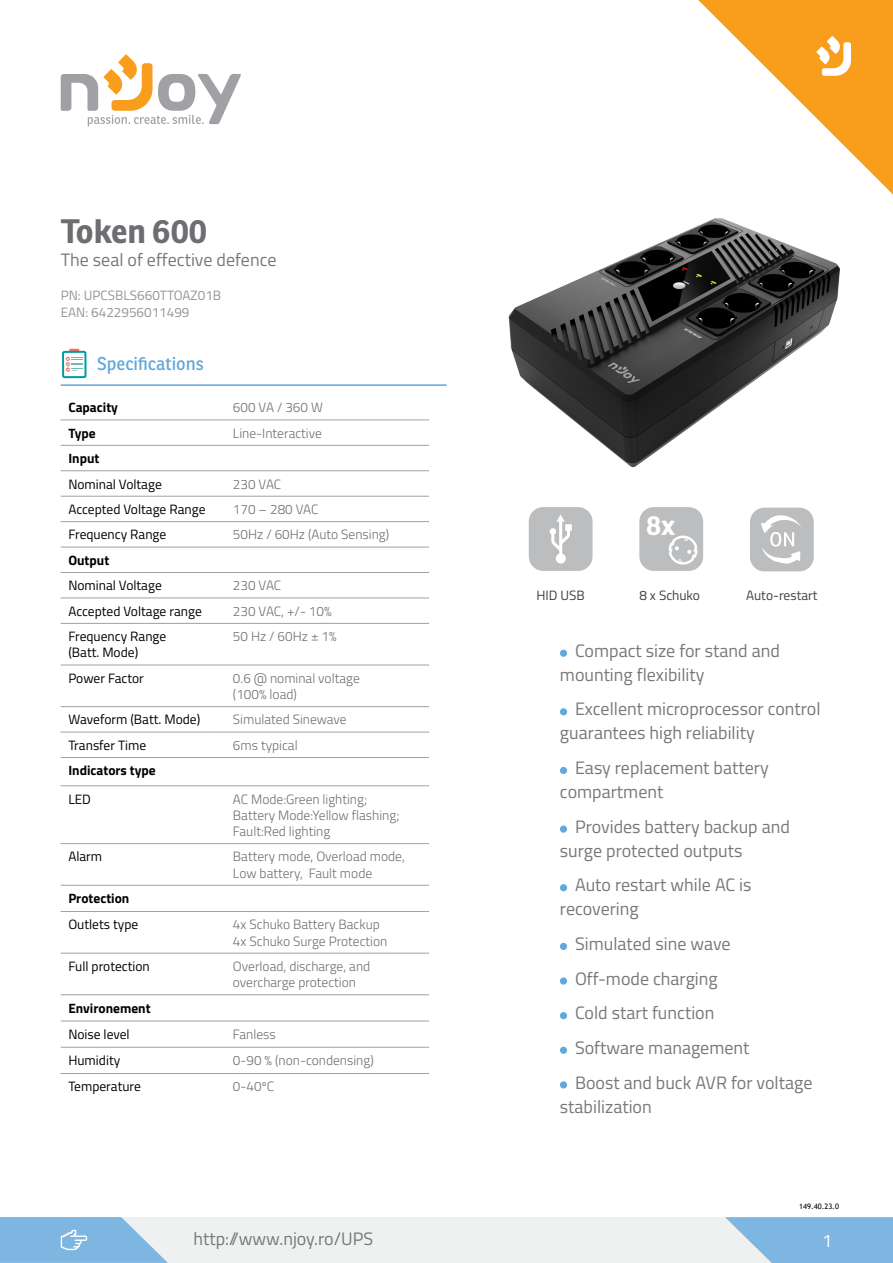
<style>
.page{position:relative;width:893px;height:1263px;background:#fff}
.page>*{position:absolute;margin:0;border:0;box-sizing:border-box;transform-origin:0 0}
.t1{font:700 33px "Ronnia";color:#6d6e71}
.t2{font:700 27px "Ronnia";color:#fff}
.t3{font:18px/24px "Titillium";color:#777878}
.t4{font:18px "Ronnia";color:#61a8dc}
.t5{font:18px "Titillium";color:#fff}
.t6{font:300 13.5px/16.2px "Titillium";color:#6d6e71}
.t7{font:13.5px/16.2px "Titillium";color:#000}
.t8{font:700 13.5px "Titillium";color:#000}
.t9{font:13.5px/17px "Titillium";color:#939598}
.t10{font:13.5px "Titillium";color:#414042}
.t11{font:7.5px "Trebuchet MS";color:#000}
</style>
<div class="page">
<div style="left:0;top:1217px;width:893px;height:46px;background:#eff0f0"></div>
<svg style="left:725px;top:1217px;width:168px;height:46px;background:#8dbee2"></svg>
<svg style="left:698px;top:0;width:195px;height:194px"></svg>
<svg style="left:61px;top:54px;width:180px;height:72px"></svg>
<svg style="left:0;top:1217px;width:168px;height:46px;background:#8fbfe2"></svg>
<hr style="left:61px;top:384px;width:385px;height:2px;background:#61a8dc">
<div style="left:62px;top:351px;width:25px;height:27px;border:2px solid #009ea1;border-radius:2px"></div>
<svg style="left:66px;top:349px;width:17px;height:23px"></svg>
<hr style="left:61px;top:994px;width:155px;height:1px;background:#9fa1a4">
<hr style="left:216px;top:994px;width:213px;height:1px;background:#9fa1a4">
<hr style="left:61px;top:843px;width:155px;height:1px;background:#9fa1a4">
<hr style="left:216px;top:843px;width:213px;height:1px;background:#9fa1a4">
<hr style="left:61px;top:885px;width:155px;height:1px;background:#9fa1a4">
<hr style="left:216px;top:885px;width:213px;height:1px;background:#9fa1a4">
<hr style="left:61px;top:419px;width:155px;height:1px;background:#9fa1a4">
<hr style="left:216px;top:419px;width:213px;height:1px;background:#9fa1a4">
<hr style="left:61px;top:445px;width:155px;height:1px;background:#9fa1a4">
<hr style="left:216px;top:445px;width:213px;height:1px;background:#9fa1a4">
<hr style="left:61px;top:470px;width:155px;height:1px;background:#9fa1a4">
<hr style="left:216px;top:470px;width:213px;height:1px;background:#9fa1a4">
<hr style="left:61px;top:496px;width:155px;height:1px;background:#9fa1a4">
<hr style="left:216px;top:496px;width:213px;height:1px;background:#9fa1a4">
<hr style="left:61px;top:521px;width:155px;height:1px;background:#9fa1a4">
<hr style="left:216px;top:521px;width:213px;height:1px;background:#9fa1a4">
<hr style="left:61px;top:547px;width:155px;height:1px;background:#9fa1a4">
<hr style="left:216px;top:547px;width:213px;height:1px;background:#9fa1a4">
<hr style="left:61px;top:572px;width:155px;height:1px;background:#9fa1a4">
<hr style="left:216px;top:572px;width:213px;height:1px;background:#9fa1a4">
<hr style="left:61px;top:597px;width:155px;height:1px;background:#9fa1a4">
<hr style="left:216px;top:597px;width:213px;height:1px;background:#9fa1a4">
<hr style="left:61px;top:623px;width:155px;height:1px;background:#9fa1a4">
<hr style="left:216px;top:623px;width:213px;height:1px;background:#9fa1a4">
<hr style="left:61px;top:665px;width:155px;height:1px;background:#9fa1a4">
<hr style="left:216px;top:665px;width:213px;height:1px;background:#9fa1a4">
<hr style="left:61px;top:706px;width:155px;height:1px;background:#9fa1a4">
<hr style="left:216px;top:706px;width:213px;height:1px;background:#9fa1a4">
<hr style="left:61px;top:911px;width:155px;height:1px;background:#9fa1a4">
<hr style="left:216px;top:911px;width:213px;height:1px;background:#9fa1a4">
<hr style="left:61px;top:953px;width:155px;height:1px;background:#9fa1a4">
<hr style="left:216px;top:953px;width:213px;height:1px;background:#9fa1a4">
<hr style="left:61px;top:1021px;width:155px;height:1px;background:#9fa1a4">
<hr style="left:216px;top:1021px;width:213px;height:1px;background:#9fa1a4">
<hr style="left:61px;top:1047px;width:155px;height:1px;background:#9fa1a4">
<hr style="left:216px;top:1047px;width:213px;height:1px;background:#9fa1a4">
<hr style="left:61px;top:1073px;width:155px;height:1px;background:#9fa1a4">
<hr style="left:216px;top:1073px;width:213px;height:1px;background:#9fa1a4">
<hr style="left:61px;top:785px;width:155px;height:1px;background:#9fa1a4">
<hr style="left:216px;top:785px;width:213px;height:1px;background:#9fa1a4">
<hr style="left:61px;top:732px;width:155px;height:1px;background:#9fa1a4">
<hr style="left:216px;top:732px;width:213px;height:1px;background:#9fa1a4">
<hr style="left:61px;top:757px;width:155px;height:1px;background:#9fa1a4">
<hr style="left:216px;top:757px;width:213px;height:1px;background:#9fa1a4">
<div style="left:529px;top:507px;width:64px;height:64px;background:#bbbdbf;border-radius:14px"></div>
<div style="left:639px;top:507px;width:64px;height:64px;background:#bbbdbf;border-radius:14px"></div>
<div style="left:750px;top:508px;width:64px;height:63px;background:#bbbdbf;border-radius:14px"></div>
<div style="left:560px;top:650px;width:7px;height:7px;background:#61a8dc;border-radius:50%"></div>
<div style="left:560px;top:708px;width:7px;height:7px;background:#61a8dc;border-radius:50%"></div>
<div style="left:560px;top:767px;width:7px;height:7px;background:#61a8dc;border-radius:50%"></div>
<div style="left:560px;top:825px;width:7px;height:8px;background:#61a8dc;border-radius:50%"></div>
<div style="left:560px;top:884px;width:7px;height:7px;background:#61a8dc;border-radius:50%"></div>
<div style="left:560px;top:943px;width:7px;height:7px;background:#61a8dc;border-radius:50%"></div>
<div style="left:560px;top:977px;width:7px;height:7px;background:#61a8dc;border-radius:50%"></div>
<div style="left:560px;top:1012px;width:7px;height:7px;background:#61a8dc;border-radius:50%"></div>
<div style="left:560px;top:1047px;width:7px;height:7px;background:#61a8dc;border-radius:50%"></div>
<div style="left:560px;top:1081px;width:7px;height:7px;background:#61a8dc;border-radius:50%"></div>
<img style="left:508px;top:218px;width:332px;height:250px">
<svg style="left:669px;top:536px;width:29px;height:29px"></svg>
<svg style="left:761px;top:515px;width:40px;height:49px"></svg>
<svg style="left:549px;top:514px;width:23px;height:50px"></svg>
<h1 class="t1" style="left:61px;top:210px;width:148px">Token 600</h1>
<h3 class="t3" style="left:61px;top:247px;width:217px">The seal of effective defence</h3>
<p class="t9" style="left:61px;top:286px;width:162px">PN: UPCSBLS660TTOAZ01B<br>EAN: 6422956011499</p>
<h3 class="t4" style="left:97px;top:352px;width:108px">Specifications</h3>
<p class="t8" style="left:68px;top:397px;width:51px">Capacity</p>
<p class="t6" style="left:233px;top:399px;width:91px">600 VA / 360 W</p>
<p class="t8" style="left:68px;top:423px;width:29px">Type</p>
<p class="t6" style="left:233px;top:424px;width:90px">Line-Interactive</p>
<p class="t8" style="left:68px;top:448px;width:33px">Input</p>
<p class="t7" style="left:68px;top:475px;width:95px">Nominal Voltage</p>
<p class="t6" style="left:233px;top:475px;width:50px">230 VAC</p>
<p class="t7" style="left:68px;top:500px;width:139px">Accepted Voltage Range</p>
<p class="t6" style="left:233px;top:500px;width:87px">170 – 280 VAC</p>
<p class="t7" style="left:68px;top:526px;width:99px">Frequency Range</p>
<p class="t6" style="left:233px;top:526px;width:158px">50Hz / 60Hz (Auto Sensing)</p>
<p class="t8" style="left:68px;top:550px;width:42px">Output</p>
<p class="t7" style="left:68px;top:577px;width:95px">Nominal Voltage</p>
<p class="t6" style="left:233px;top:577px;width:50px">230 VAC</p>
<p class="t7" style="left:68px;top:602px;width:135px">Accepted Voltage range</p>
<p class="t6" style="left:233px;top:602px;width:100px">230 VAC, +/- 10%</p>
<p class="t7" style="left:68px;top:628px;width:99px">Frequency Range (Batt. Mode)</p>
<p class="t6" style="left:233px;top:628px;width:105px">50 Hz / 60Hz ± 1%</p>
<p class="t7" style="left:68px;top:669px;width:77px">Power Factor</p>
<p class="t6" style="left:233px;top:669px;width:128px">0.6 @ nominal voltage (100% load)</p>
<p class="t7" style="left:68px;top:711px;width:133px">Waveform (Batt. Mode)</p>
<p class="t6" style="left:233px;top:711px;width:115px">Simulated Sinewave</p>
<p class="t7" style="left:68px;top:736px;width:79px">Transfer Time</p>
<p class="t6" style="left:233px;top:736px;width:66px">6ms typical</p>
<p class="t8" style="left:68px;top:760px;width:89px">Indicators type</p>
<p class="t7" style="left:68px;top:790px;width:24px">LED</p>
<p class="t6" style="left:233px;top:790px;width:168px">AC Mode:Green lighting;<br>Battery Mode:Yellow flashing;<br>Fault:Red lighting</p>
<p class="t7" style="left:68px;top:848px;width:35px">Alarm</p>
<p class="t6" style="left:233px;top:848px;width:173px">Battery mode, Overload mode,<br>Low battery, Fault mode</p>
<p class="t8" style="left:68px;top:888px;width:63px">Protection</p>
<p class="t7" style="left:68px;top:916px;width:71px">Outlets type</p>
<p class="t6" style="left:233px;top:916px;width:156px">4x Schuko Battery Backup<br>4x Schuko Surge Protection</p>
<p class="t7" style="left:68px;top:957px;width:83px">Full protection</p>
<p class="t6" style="left:233px;top:957px;width:139px">Overload, discharge, and overcharge protection</p>
<p class="t8" style="left:68px;top:997px;width:84px">Environement</p>
<p class="t7" style="left:68px;top:1025px;width:63px">Noise level</p>
<p class="t6" style="left:233px;top:1025px;width:44px">Fanless</p>
<p class="t7" style="left:68px;top:1051px;width:53px">Humidity</p>
<p class="t6" style="left:233px;top:1051px;width:142px">0-90 % (non-condensing)</p>
<p class="t7" style="left:68px;top:1078px;width:74px">Temperature</p>
<p class="t6" style="left:233px;top:1078px;width:43px">0-40ºC</p>
<h2 class="t2" style="left:646px;top:508px;width:30px">8x</h2>
<p class="t10" style="left:536px;top:586px;width:50px">HID USB</p>
<p class="t10" style="left:639px;top:586px;width:62px">8 x Schuko</p>
<p class="t10" style="left:746px;top:586px;width:73px">Auto-restart</p>
<h3 class="t3" style="left:560px;top:638px;width:221px;text-indent:15px">Compact size for stand and mounting flexibility</h3>
<h3 class="t3" style="left:560px;top:696px;width:262px;text-indent:15px">Excellent microprocessor control guarantees high reliability</h3>
<h3 class="t3" style="left:560px;top:755px;width:210px;text-indent:15px">Easy replacement battery compartment</h3>
<h3 class="t3" style="left:560px;top:813px;width:231px;text-indent:15px">Provides battery backup and surge protected outputs</h3>
<h3 class="t3" style="left:560px;top:872px;width:193px;text-indent:15px">Auto restart while AC is recovering</h3>
<h3 class="t3" style="left:575px;top:925px;width:239px;line-height:34.7px">Simulated sine wave<br>Off-mode charging<br>Cold start function<br>Software management<br>Boost and buck AVR for voltage</h3>
<h3 class="t3" style="left:560px;top:1093px;width:93px">stabilization</h3>
<p class="t11" style="left:799px;top:1201px;width:41px">149.40.23.0</p>
<h3 class="t3" style="left:193px;top:1226px;width:181px">http://www.njoy.ro/UPS</h3>
<h3 class="t5" style="left:822px;top:1227px;width:12px">1</h3>
</div>
